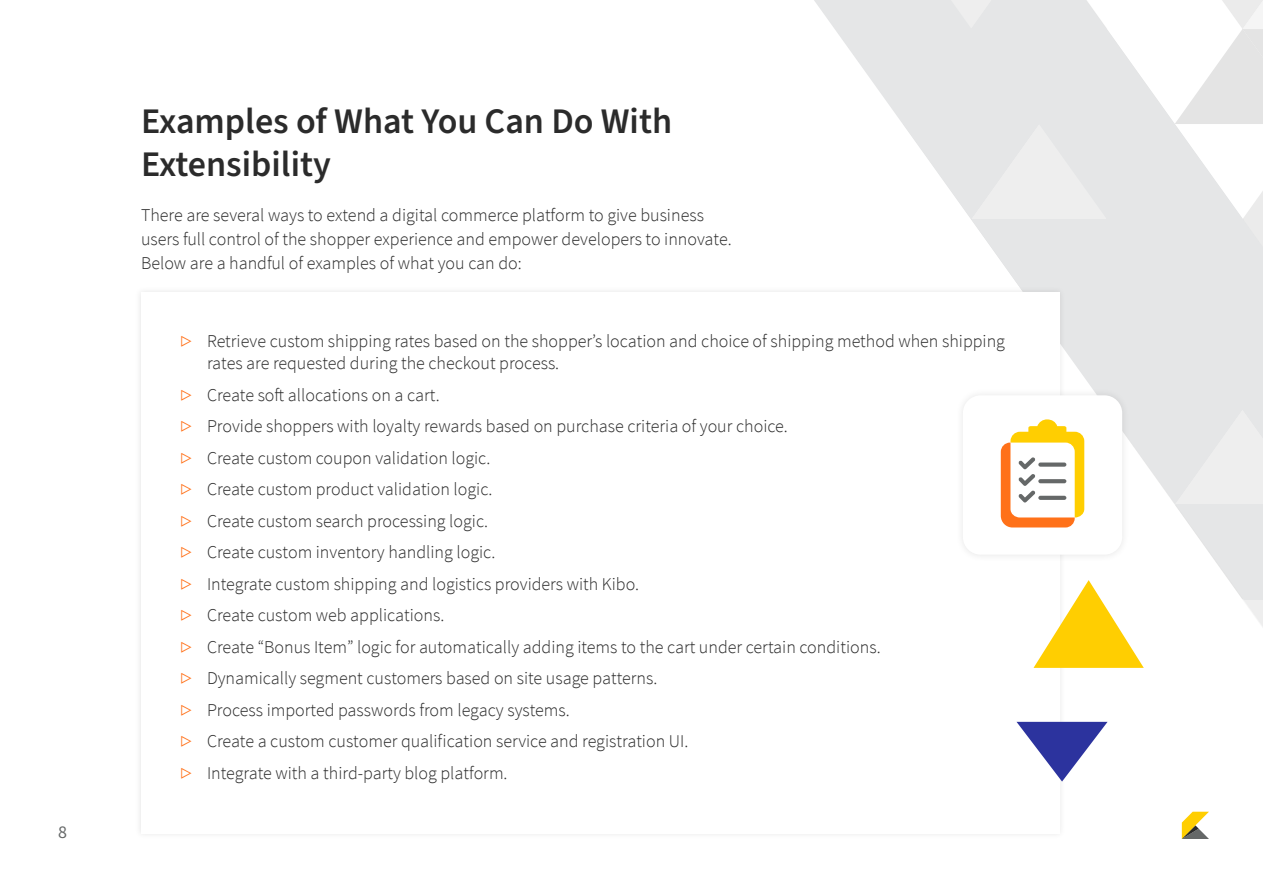
<style>
.page{position:relative;width:1263px;height:893px;background:#fff}
.page>*{position:absolute;margin:0;border:0;box-sizing:border-box;transform-origin:0 0}
.t1{font:36px/43.2px "Source Sans 3";color:#2b2b2b}
.t2{font:300 18px/31.5px "Source Sans Pro";color:#2b2b2b}
.t3{font:18px "Source Sans Variable";color:#656868}
.s1{font-size:21px;color:#ff7119}
</style>
<div class="page">
<div style="left:135px;top:286px;width:931px;height:554px;background:#fafafa"></div>
<div style="left:141px;top:292px;width:918px;height:542px;background:#fff"></div>
<svg style="left:1016px;top:722px;width:91px;height:59px"></svg>
<svg style="left:815px;top:0;width:448px;height:668px"></svg>
<svg style="left:1182px;top:812px;width:27px;height:27px"></svg>
<p class="t3" style="left:58px;top:821px;width:10px">8</p>
<h1 class="t1" style="left:141px;top:100px;width:532px">Examples of What You Can Do With<br>Extensibility</h1>
<p class="t2" style="left:141px;top:203px;width:592px;line-height:24px">There are several ways to extend a digital commerce platform to give business users full control of the shopper experience and empower developers to innovate.<br>Below are a handful of examples of what you can do:</p>
<p class="t2" style="left:207px;top:330px;width:799px;line-height:22.5px;text-indent:-27px"><span class="s1">▷</span> Retrieve custom shipping rates based on the shopper’s location and choice of shipping method when shipping rates are requested during the checkout process.</p>
<p class="t2" style="left:180px;top:379px;width:702px"><span class="s1">▷</span> Create soft allocations on a cart.<br><span class="s1">▷</span> Provide shoppers with loyalty rewards based on purchase criteria of your choice.<br><span class="s1">▷</span> Create custom coupon validation logic.<br><span class="s1">▷</span> Create custom product validation logic.<br><span class="s1">▷</span> Create custom search processing logic.<br><span class="s1">▷</span> Create custom inventory handling logic.<br><span class="s1">▷</span> Integrate custom shipping and logistics providers with Kibo.<br><span class="s1">▷</span> Create custom web applications.<br><span class="s1">▷</span> Create “Bonus Item” logic for automatically adding items to the cart under certain conditions. <span class="s1">▷</span> Dynamically segment customers based on site usage patterns.<br><span class="s1">▷</span> Process imported passwords from legacy systems.<br><span class="s1">▷</span> Create a custom customer qualification service and registration UI.<br><span class="s1">▷</span> Integrate with a third-party blog platform.</p>
</div>
